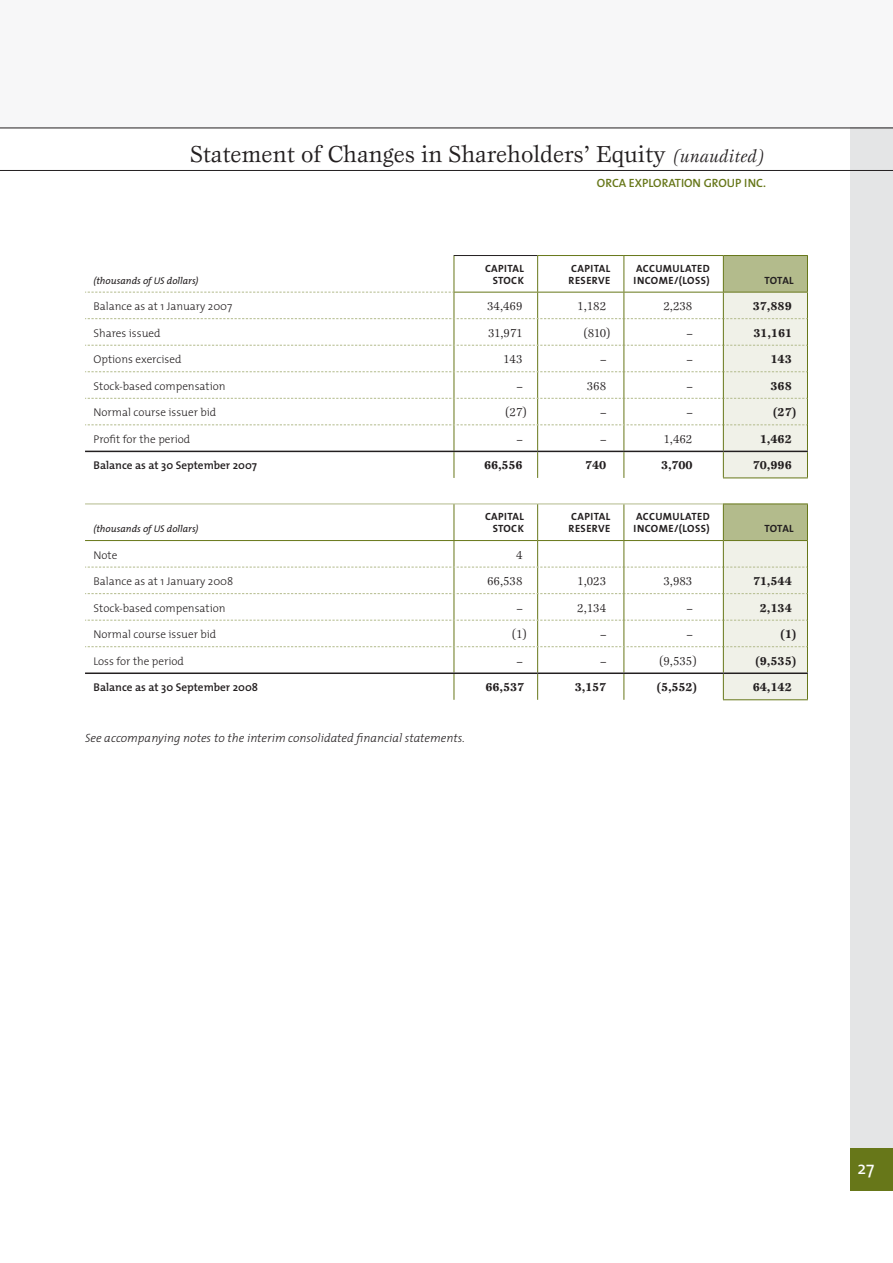
<style>
.page{position:relative;width:893px;height:1263px;background:#fff}
.page>*{position:absolute;margin:0;border:0;box-sizing:border-box;transform-origin:0 0}
.t1{font:24px "Esprit";color:#231f20}
.t2{font:18px "The Mix";color:#fff}
.t3{font:700 12px "Esprit";color:#231f20}
.t4{font:12px "Esprit";color:#231f20}
.t5{font:italic 300 12px "The Mix";color:#231f20}
.t6{font:600 12px "The Mix";color:#677719}
.t7{font:300 11.25px "The Mix";color:#231f20}
.t8{font:600 11.25px "The Mix";color:#231f20}
.t9{font:10.5px/12px "The Mix Bold Caps";letter-spacing:.04em;color:#231f20;text-align:right}
.t10{font:italic 9.75px "The Mix";color:#231f20}
.s1{font-style:italic;font-size:18px}
</style>
<div class="page">
<div style="left:0;top:0;width:893px;height:128px;background:#f7f7f8"></div>
<div style="left:850px;top:128px;width:43px;height:1020px;background:#e4e5e6"></div>
<div style="left:850px;top:1148px;width:43px;height:43px;background:#677719"></div>
<hr style="left:0;top:170px;width:893px;height:1px;background:#231f20">
<hr style="left:0;top:128px;width:893px;height:1px;background:#231f20">
<svg style="left:85px;top:255px;width:723px;height:445px"></svg>
<hr style="left:723px;top:699px;width:85px;height:1px;background:#677719">
<h1 class="t1" style="left:190px;top:140px;width:577px">Statement of Changes in Shareholders’ Equity <span class="s1">(unaudited)</span></h1>
<p class="t6" style="left:597px;top:173px;width:17px">ORCA</p>
<p class="t6" style="left:629px;top:173px;width:139px">EXPLORATION GROUP INC.</p>
<p class="t10" style="left:94px;top:272px;width:106px">(thousands of US dollars)</p>
<p class="t9" style="left:485px;top:262px;width:40px">CAPITAL<br>STOCK</p>
<p class="t9" style="left:569px;top:262px;width:43px;text-align:left">CAPITAL<br>RESERVE</p>
<p class="t9" style="left:636px;top:262px;width:8px">ACC</p>
<p class="t9" style="left:634px;top:262px;width:78px">UMULATED<br>I NCOME/(LOSS)</p>
<p class="t9" style="left:764px;top:274px;width:31px">TOTAL</p>
<p class="t7" style="left:94px;top:297px;width:140px">Balance as at 1 January 2007</p>
<p class="t4" style="left:487px;top:299px;width:37px">34,469</p>
<p class="t4" style="left:577px;top:299px;width:30px">1,182</p>
<p class="t4" style="left:663px;top:299px;width:30px">2,238</p>
<p class="t3" style="left:753px;top:299px;width:41px">37,889</p>
<p class="t7" style="left:94px;top:324px;width:69px">Shares issued</p>
<p class="t4" style="left:488px;top:325px;width:36px">31,971</p>
<p class="t4" style="left:583px;top:325px;width:29px">(810)</p>
<p class="t4" style="left:686px;top:325px;width:8px">–</p>
<p class="t3" style="left:754px;top:325px;width:40px">31,161</p>
<p class="t7" style="left:94px;top:350px;width:89px">Options exercised</p>
<p class="t4" style="left:503px;top:352px;width:21px">143</p>
<p class="t4" style="left:600px;top:352px;width:8px">–</p>
<p class="t4" style="left:686px;top:352px;width:8px">–</p>
<p class="t3" style="left:770px;top:352px;width:23px">143</p>
<p class="t7" style="left:94px;top:377px;width:134px">Stock-based compensation</p>
<p class="t4" style="left:516px;top:378px;width:8px">–</p>
<p class="t4" style="left:587px;top:378px;width:21px">368</p>
<p class="t4" style="left:686px;top:378px;width:8px">–</p>
<p class="t3" style="left:770px;top:378px;width:23px">368</p>
<p class="t7" style="left:94px;top:403px;width:124px">Normal course issuer bid</p>
<p class="t4" style="left:505px;top:405px;width:24px">(27)</p>
<p class="t4" style="left:600px;top:405px;width:8px">–</p>
<p class="t4" style="left:686px;top:405px;width:8px">–</p>
<p class="t3" style="left:772px;top:405px;width:26px">(27)</p>
<p class="t7" style="left:94px;top:430px;width:98px">Profit for the period</p>
<p class="t4" style="left:516px;top:432px;width:8px">–</p>
<p class="t4" style="left:600px;top:432px;width:8px">–</p>
<p class="t4" style="left:663px;top:432px;width:30px">1,462</p>
<p class="t3" style="left:760px;top:431px;width:34px">1,462</p>
<p class="t8" style="left:94px;top:456px;width:165px">Balance as at 30 September 2007</p>
<p class="t3" style="left:484px;top:458px;width:40px">66,556</p>
<p class="t3" style="left:585px;top:458px;width:23px">740</p>
<p class="t3" style="left:661px;top:458px;width:33px">3,700</p>
<p class="t3" style="left:753px;top:458px;width:40px">70,996</p>
<p class="t10" style="left:94px;top:521px;width:106px">(thousands of US dollars)</p>
<p class="t9" style="left:485px;top:510px;width:40px">CAPITAL<br>STOCK</p>
<p class="t9" style="left:569px;top:510px;width:43px;text-align:left">CAPITAL<br>RESERVE</p>
<p class="t9" style="left:636px;top:510px;width:8px">ACC</p>
<p class="t9" style="left:634px;top:510px;width:78px">UMULATED<br>I NCOME/(LOSS)</p>
<p class="t9" style="left:764px;top:522px;width:31px">TOTAL</p>
<p class="t7" style="left:94px;top:545px;width:25px">Note</p>
<p class="t4" style="left:516px;top:547px;width:8px">4</p>
<p class="t7" style="left:94px;top:572px;width:141px">Balance as at 1 January 2008</p>
<p class="t4" style="left:487px;top:574px;width:37px">66,538</p>
<p class="t4" style="left:577px;top:574px;width:30px">1,023</p>
<p class="t4" style="left:663px;top:574px;width:30px">3,983</p>
<p class="t3" style="left:753px;top:573px;width:40px">71,544</p>
<p class="t7" style="left:94px;top:598px;width:134px">Stock-based compensation</p>
<p class="t4" style="left:516px;top:600px;width:8px">–</p>
<p class="t4" style="left:577px;top:600px;width:30px">2,134</p>
<p class="t4" style="left:686px;top:600px;width:8px">–</p>
<p class="t3" style="left:760px;top:600px;width:34px">2,134</p>
<p class="t7" style="left:94px;top:625px;width:124px">Normal course issuer bid</p>
<p class="t4" style="left:511px;top:627px;width:17px">(1)</p>
<p class="t4" style="left:600px;top:627px;width:8px">–</p>
<p class="t4" style="left:686px;top:627px;width:8px">–</p>
<p class="t3" style="left:779px;top:627px;width:19px">(1)</p>
<p class="t7" style="left:94px;top:652px;width:92px">Loss for the period</p>
<p class="t4" style="left:516px;top:653px;width:8px">–</p>
<p class="t4" style="left:600px;top:653px;width:8px">–</p>
<p class="t4" style="left:659px;top:653px;width:40px">(9,535)</p>
<p class="t3" style="left:754px;top:653px;width:44px">(9,535)</p>
<p class="t8" style="left:94px;top:678px;width:166px">Balance as at 30 September 2008</p>
<p class="t3" style="left:486px;top:680px;width:40px">66,537</p>
<p class="t3" style="left:575px;top:680px;width:33px">3,157</p>
<p class="t3" style="left:656px;top:680px;width:43px">(5,552)</p>
<p class="t3" style="left:753px;top:680px;width:41px">64,142</p>
<p class="t5" style="left:85px;top:728px;width:381px">See accompanying notes to the interim consolidated financial statements.</p>
<h2 class="t2" style="left:858px;top:1153px;width:18px">27</h2>
</div>
